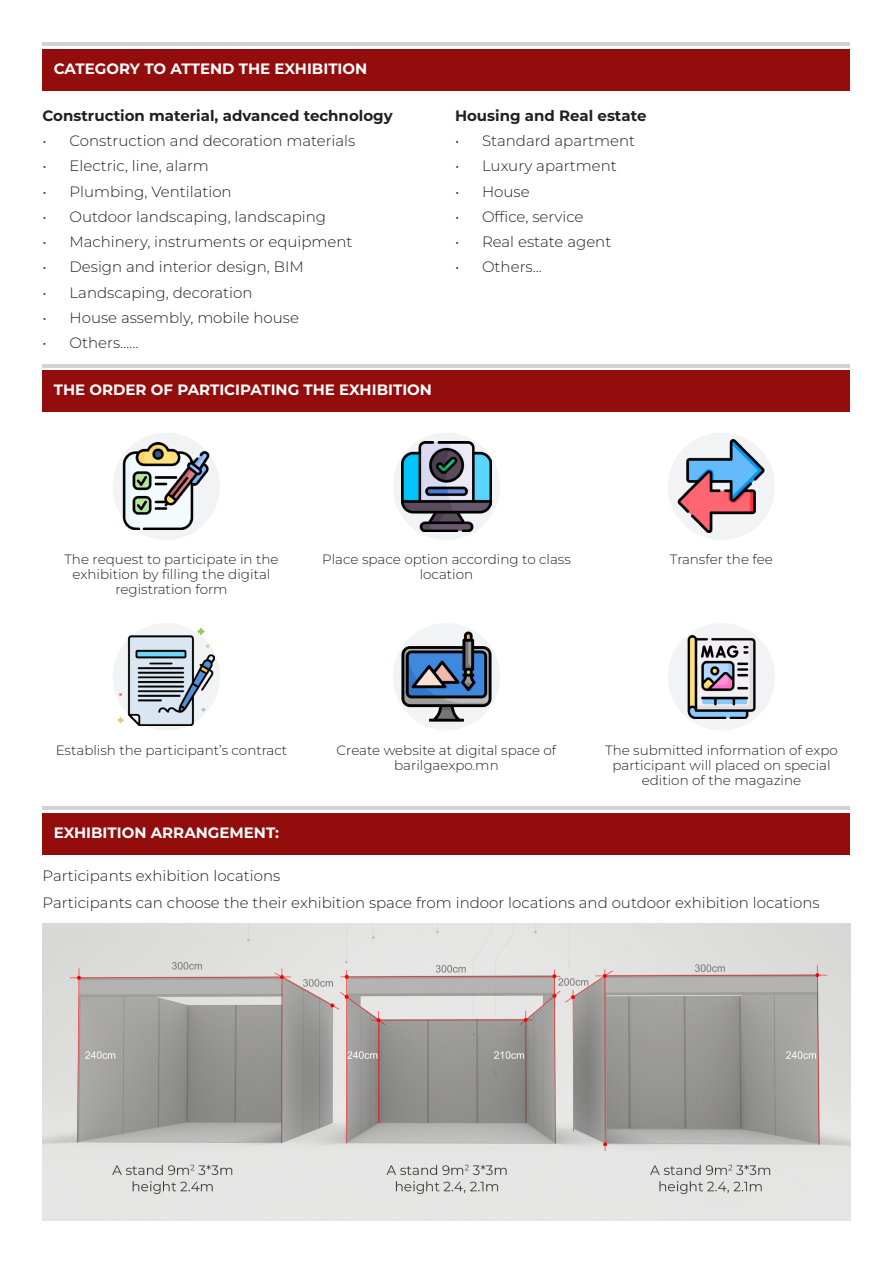
<style>
.page{position:relative;width:893px;height:1263px;background:#fff}
.page>*{position:absolute;margin:0;border:0;box-sizing:border-box;transform-origin:0 0}
.t1{font:300 15px "Montserrat";color:#231f20}
.t2{font:700 15px "Montserrat";color:#fff}
.t3{font:700 15px "Montserrat";color:#231f20}
.t4{font:300 13.5px/15px "Montserrat";color:#231f20;text-align:center}
</style>
<div class="page">
<div style="left:43px;top:49px;width:807px;height:42px;background:#930d0d"></div>
<div style="left:43px;top:370px;width:807px;height:42px;background:#930d0d"></div>
<div style="left:43px;top:813px;width:807px;height:42px;background:#930d0d"></div>
<hr style="left:43px;top:43px;width:807px;height:3px;background:#d1d2d4">
<hr style="left:43px;top:364px;width:807px;height:3px;background:#d1d2d4">
<hr style="left:43px;top:807px;width:807px;height:3px;background:#d1d2d4">
<div style="left:113px;top:433px;width:107px;height:107px;background:#f2f3f4;border-radius:50%"></div>
<div style="left:113px;top:623px;width:107px;height:107px;background:#f2f3f4;border-radius:50%"></div>
<div style="left:393px;top:433px;width:107px;height:107px;background:#f2f3f4;border-radius:50%"></div>
<div style="left:393px;top:623px;width:107px;height:107px;background:#f2f3f4;border-radius:50%"></div>
<div style="left:668px;top:433px;width:107px;height:107px;background:#f2f3f4;border-radius:50%"></div>
<div style="left:668px;top:623px;width:107px;height:107px;background:#f2f3f4;border-radius:50%"></div>
<img style="left:677px;top:440px;width:88px;height:93px">
<img style="left:118px;top:628px;width:97px;height:97px">
<img style="left:401px;top:631px;width:91px;height:91px">
<img style="left:687px;top:635px;width:69px;height:83px">
<img style="left:123px;top:443px;width:87px;height:87px">
<img style="left:401px;top:441px;width:91px;height:90px">
<img style="left:43px;top:924px;width:807px;height:296px">
<p class="t2" style="left:54px;top:58px;width:315px">CATEGORY TO ATTEND THE EXHIBITION</p>
<p class="t3" style="left:43px;top:105px;width:352px">Construction material, advanced technology</p>
<p class="t1" style="left:43px;top:131px;width:314px">• Construction and decoration materials</p>
<p class="t1" style="left:43px;top:156px;width:168px">• Electric, line, alarm</p>
<p class="t1" style="left:43px;top:181px;width:191px">• Plumbing, Ventilation</p>
<p class="t1" style="left:43px;top:206px;width:285px">• Outdoor landscaping, landscaping</p>
<p class="t1" style="left:43px;top:232px;width:312px">• Machinery, instruments or equipment</p>
<p class="t1" style="left:43px;top:257px;width:263px">• Design and interior design, BIM</p>
<p class="t1" style="left:43px;top:282px;width:211px">• Landscaping, decoration</p>
<p class="t1" style="left:43px;top:307px;width:258px">• House assembly, mobile house</p>
<p class="t1" style="left:43px;top:333px;width:97px">• Others……</p>
<p class="t2" style="left:54px;top:379px;width:380px">THE ORDER OF PARTICIPATING THE EXHIBITION</p>
<p class="t3" style="left:455px;top:105px;width:193px">Housing and Real estate</p>
<p class="t1" style="left:455px;top:131px;width:182px">• Standard apartment</p>
<p class="t1" style="left:455px;top:156px;width:163px">• Luxury apartment</p>
<p class="t1" style="left:455px;top:181px;width:76px">• House</p>
<p class="t1" style="left:455px;top:206px;width:130px">• Office, service</p>
<p class="t1" style="left:455px;top:232px;width:158px">• Real estate agent</p>
<p class="t1" style="left:455px;top:257px;width:88px">• Others…</p>
<p class="t4" style="left:64px;top:551px;width:216px">The request to participate in the exhibition by filling the digital registration form</p>
<p class="t4" style="left:322px;top:551px;width:250px">Place space option according to class location</p>
<p class="t4" style="left:670px;top:551px;width:105px">Transfer the fee</p>
<p class="t4" style="left:56px;top:742px;width:233px">Establish the participant’s contract</p>
<p class="t2" style="left:54px;top:822px;width:227px">EXHIBITION ARRANGEMENT:</p>
<p class="t4" style="left:337px;top:742px;width:221px">Create website at digital space of barilgaexpo.mn</p>
<p class="t4" style="left:605px;top:742px;width:234px">The submitted information of expo participant will placed on special edition of the magazine</p>
<p class="t1" style="left:43px;top:865px;width:239px">Participants exhibition locations</p>
<p class="t1" style="left:43px;top:893px;width:779px">Participants can choose the their exhibition space from indoor locations and outdoor exhibition locations</p>
</div>
